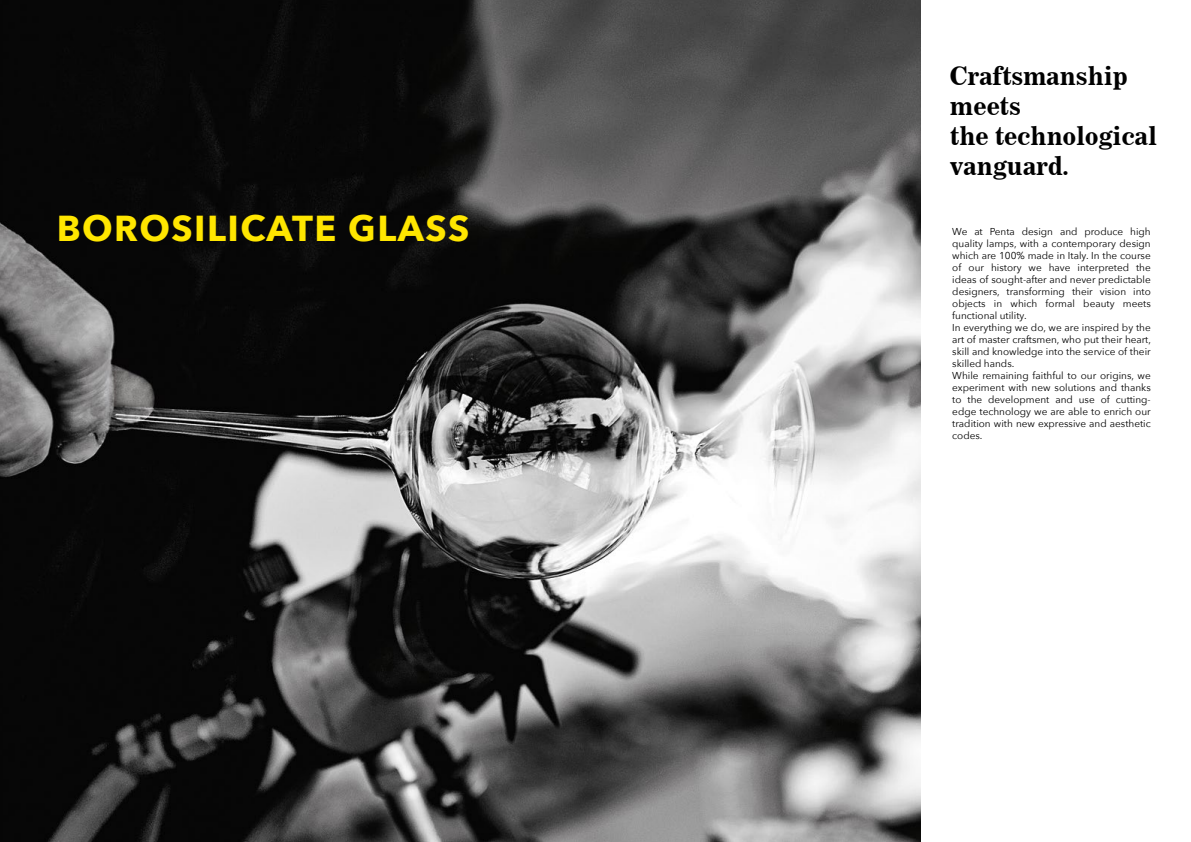
<style>
.page{position:relative;width:1191px;height:842px;background:#fff}
.page>*{position:absolute;margin:0;border:0;box-sizing:border-box;transform-origin:0 0}
.t1{font:700 36px "Avenir Next";letter-spacing:.04em;color:#ffe600}
.t2{font:25px/30px "News 705 BT Bold B";letter-spacing:-.025em;color:#000}
.t3{font:10px/12px "Avenir Next";color:#000}
</style>
<div class="page">
<img style="left:0;top:0;width:920px;height:842px">
<h1 class="t1" style="left:57px;top:197px;width:414px">BOROSILICATE GLASS</h1>
<h2 class="t2" style="left:950px;top:60px;width:209px">Craftsmanship meets<br>the technological vanguard.</h2>
<p class="t3" style="left:952px;top:225px;width:200px">We at Penta design and produce high quality lamps, with a contemporary design which are 100% made in Italy. In the course of our history we have interpreted the ideas of sought-after and never predictable designers, transforming their vision into objects in which formal beauty meets functional utility.<br>In everything we do, we are inspired by the art of master craftsmen, who put their heart, skill and knowledge into the service of their skilled hands.<br>While remaining faithful to our origins, we experiment with new solutions and thanks to the development and use of cutting&shy;edge technology we are able to enrich our tradition with new expressive and aesthetic codes.</p>
</div>
